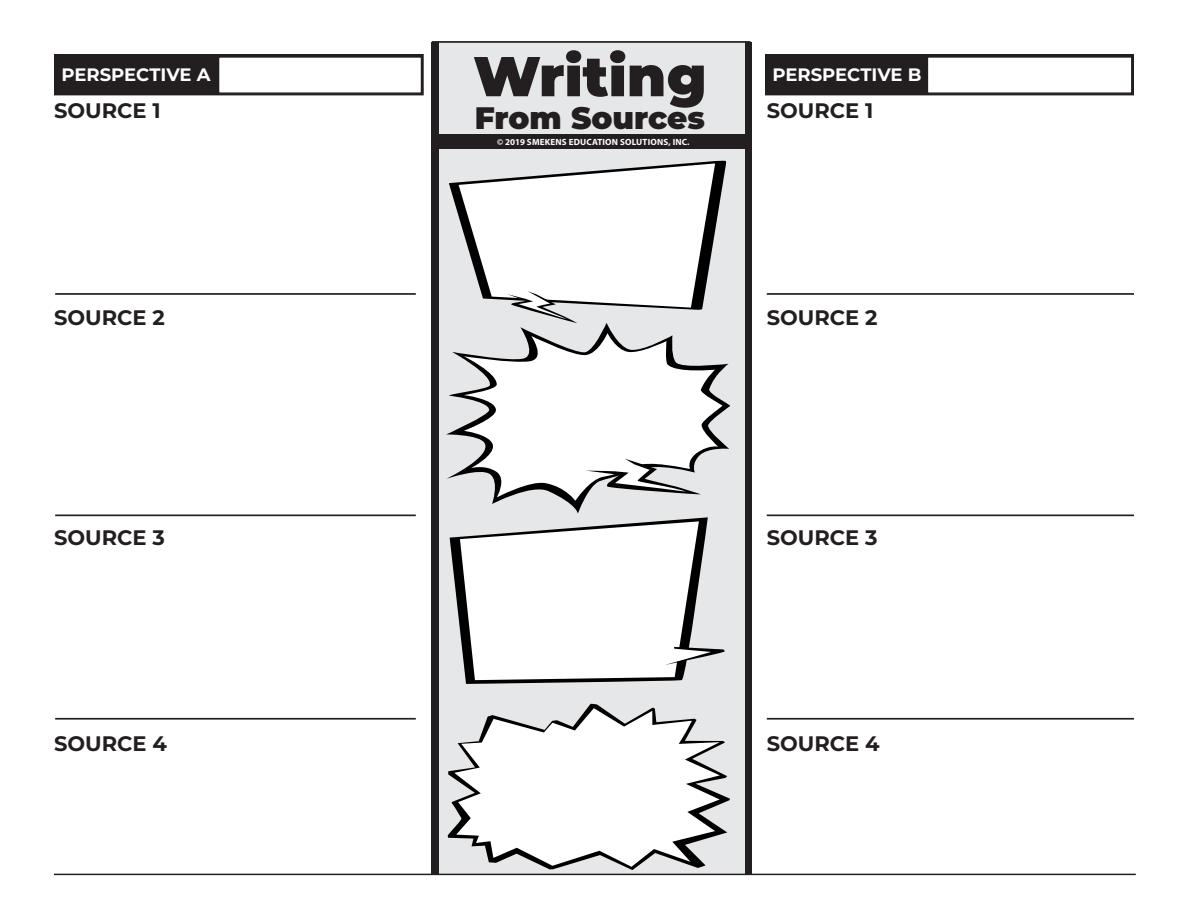
<style>
.page{position:relative;width:1188px;height:918px;background:#fff}
.page>*{position:absolute;margin:0;border:0;box-sizing:border-box;transform-origin:0 0}
.t1{font:900 56.1px "Montserrat";color:#231f20}
.t2{font:900 31.05px "Montserrat";color:#231f20}
.t3{font:700 21px "Montserrat";color:#231f20}
.t4{font:700 18px "Montserrat";letter-spacing:-.005em;color:#fff}
.t5{font:700 9px "Myriad Pro";letter-spacing:.02em;color:#fff}
</style>
<div class="page">
<div style="left:431px;top:41px;width:317px;height:125px;background:#e6e7e9"></div>
<div style="left:431px;top:135px;width:315px;height:14px;background:#231f20"></div>
<hr style="left:55px;top:718px;width:361px;height:2px;background:#231f20">
<hr style="left:55px;top:515px;width:361px;height:1px;background:#231f20">
<hr style="left:55px;top:293px;width:361px;height:2px;background:#231f20">
<div style="left:437px;top:149px;width:308px;height:725px;background:#e6e7e9"></div>
<svg style="left:447px;top:326px;width:283px;height:188px"></svg>
<svg style="left:464px;top:333px;width:258px;height:168px"></svg>
<svg style="left:447px;top:704px;width:283px;height:166px"></svg>
<svg style="left:454px;top:708px;width:266px;height:159px"></svg>
<svg style="left:449px;top:160px;width:278px;height:51px"></svg>
<svg style="left:457px;top:163px;width:270px;height:163px"></svg>
<svg style="left:450px;top:517px;width:275px;height:167px"></svg>
<div style="left:745px;top:42px;width:7px;height:832px;background:#231f20"></div>
<div style="left:431px;top:42px;width:8px;height:832px;background:#231f20"></div>
<hr style="left:767px;top:718px;width:367px;height:2px;background:#231f20">
<hr style="left:767px;top:515px;width:367px;height:1px;background:#231f20">
<hr style="left:767px;top:293px;width:367px;height:2px;background:#231f20">
<hr style="left:54px;top:874px;width:1082px;height:1px;background:#231f20">
<hr style="left:432px;top:41px;width:319px;height:2px;background:#231f20">
<div style="left:766px;top:55px;width:367px;height:40px;background:#231f20"></div>
<div style="left:765px;top:54px;width:369px;height:41px;border:2px solid #231f20"></div>
<div style="left:927px;top:57px;width:205px;height:36px;background:#fff"></div>
<div style="left:927px;top:56px;width:206px;height:38px;border:2px solid #231f20"></div>
<div style="left:55px;top:55px;width:368px;height:40px;background:#231f20"></div>
<div style="left:54px;top:54px;width:370px;height:41px;border:2px solid #231f20"></div>
<div style="left:219px;top:57px;width:203px;height:36px;background:#fff"></div>
<div style="left:218px;top:56px;width:204px;height:38px;border:2px solid #231f20"></div>
<p class="t1" style="left:473px;top:34px;width:235px">Writing</p>
<p class="t2" style="left:475px;top:95px;width:232px">From Sources</p>
<p class="t5" style="left:497px;top:136px;width:194px">© 2019 SMEKENS EDUCATION SOLUTIONS, INC.</p>
<p class="t4" style="left:62px;top:62px;width:150px">PERSPECTIVE A</p>
<p class="t4" style="left:772px;top:62px;width:150px">PERSPECTIVE B</p>
<p class="t3" style="left:54px;top:96px;width:108px">SOURCE 1</p>
<p class="t3" style="left:767px;top:96px;width:108px">SOURCE 1</p>
<p class="t3" style="left:54px;top:302px;width:112px">SOURCE 2</p>
<p class="t3" style="left:767px;top:302px;width:112px">SOURCE 2</p>
<p class="t3" style="left:54px;top:523px;width:112px">SOURCE 3</p>
<p class="t3" style="left:767px;top:523px;width:112px">SOURCE 3</p>
<p class="t3" style="left:54px;top:728px;width:115px">SOURCE 4</p>
<p class="t3" style="left:767px;top:728px;width:115px">SOURCE 4</p>
</div>
